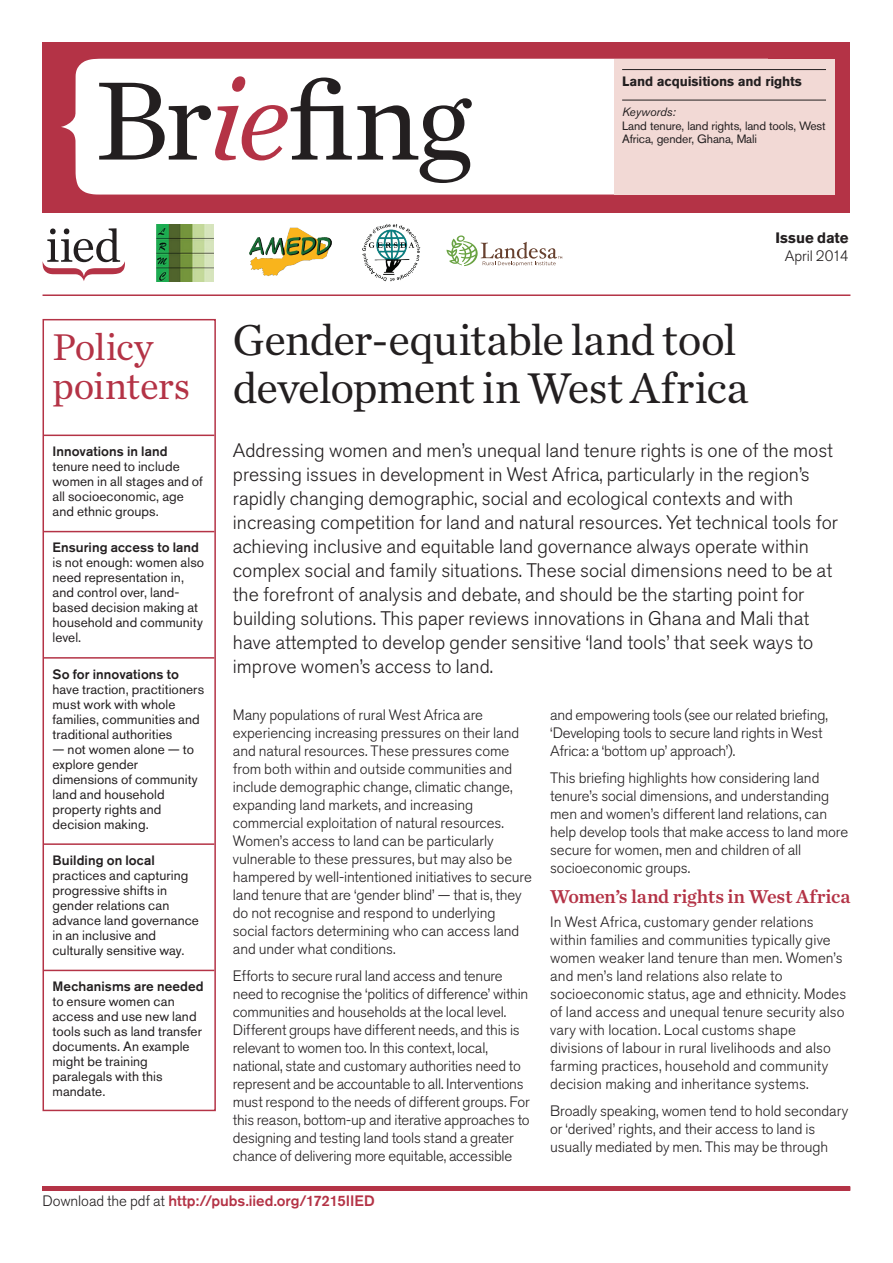
<style>
.page{position:relative;width:893px;height:1263px;background:#fff}
.page>*{position:absolute;margin:0;border:0;box-sizing:border-box;transform-origin:0 0}
.t1{font:116.7px "Chronicle Text G1";color:#231f20}
.t2{font:45px/48px "Chronicle Text G1";letter-spacing:-.025em;color:#231f20}
.t3{font:39px/39px "Chronicle Text G1";letter-spacing:-.015em;color:#b43346}
.t4{font:300 19.5px/24px "Akzidenz Grotesk BE";color:#231f20}
.t5{font:19.5px "Chronicle Text G1 Semi";letter-spacing:-.015em;color:#b43346}
.t6{font:300 15px/18px "Akzidenz Grotesk BE";letter-spacing:-.005em;color:#231f20}
.t7{font:500 15px "Akzidenz Grotesk BE";letter-spacing:-.005em;color:#b43346}
.t8{font:700 15px "Akzidenz Grotesk BE";letter-spacing:-.005em;color:#231f20}
.t9{font:13.5px/15px "Akzidenz Grotesk BE";letter-spacing:.005em;color:#231f20}
.t10{font:500 13.5px "Akzidenz Grotesk BE";letter-spacing:.005em;color:#231f20}
.t11{font:700 13.5px "Akzidenz Grotesk BE";letter-spacing:-.01em;color:#231f20}
.t12{font:12px "Akzidenz Grotesk BE";letter-spacing:-.01em;color:#231f20}
.t13{font:italic 12px "Akzidenz Grotesk BE";letter-spacing:-.01em;color:#231f20}
.s1{font-style:italic;color:#b43346}
.s2{font-weight:300;color:#231f20}
</style>
<div class="page">
<div style="left:43px;top:43px;width:807px;height:170px;background:#b43346"></div>
<div style="left:61px;top:59px;width:553px;height:136px;background:#fff"></div>
<svg style="left:42px;top:228px;width:83px;height:53px"></svg>
<div style="left:614px;top:59px;width:220px;height:136px;background:#f2d9d5"></div>
<hr style="left:622px;top:69px;width:204px;height:1px;background:#231f20">
<hr style="left:622px;top:100px;width:204px;height:1px;background:#231f20">
<div style="left:43px;top:1186px;width:807px;height:5px;background:#b43346"></div>
<hr style="left:44px;top:435px;width:170px;height:1px;background:#b43346">
<hr style="left:44px;top:531px;width:170px;height:1px;background:#b43346">
<hr style="left:44px;top:657px;width:170px;height:2px;background:#b43346">
<hr style="left:44px;top:843px;width:170px;height:2px;background:#b43346">
<hr style="left:44px;top:970px;width:170px;height:1px;background:#b43346">
<div style="left:43px;top:319px;width:173px;height:792px;border:2px solid #b43346"></div>
<hr style="left:43px;top:294px;width:807px;height:2px;background:#b43346">
<img style="left:156px;top:225px;width:57px;height:56px">
<img style="left:249px;top:227px;width:83px;height:49px">
<img style="left:362px;top:224px;width:59px;height:58px">
<svg style="left:446px;top:235px;width:116px;height:31px"></svg>
<h1 class="t1" style="left:94px;top:32px;width:379px">Br<span class="s1">ie</span>fing</h1>
<p class="t11" style="left:622px;top:73px;width:181px">Land acquisitions and rights</p>
<p class="t13" style="left:622px;top:105px;width:55px">Keywords:</p>
<p class="t12" style="left:622px;top:119px;width:205px">Land tenure, land rights, land tools, West</p>
<p class="t12" style="left:622px;top:132px;width:136px">Africa, gender, Ghana, Mali</p>
<p class="t8" style="left:775px;top:229px;width:75px">Issue date</p>
<p class="t6" style="left:785px;top:247px;width:65px">April 2014</p>
<h3 class="t3" style="left:53px;top:325px;width:139px">Policy pointers</h3>
<p class="t10" style="left:53px;top:443px;width:117px">Innovations in land</p>
<p class="t9" style="left:53px;top:459px;width:152px">tenure need to include women in all stages and of all socioeconomic, age and ethnic groups.</p>
<p class="t10" style="left:53px;top:539px;width:148px">Ensuring access to land</p>
<p class="t9" style="left:53px;top:555px;width:153px">is not enough: women also need representation in, and control over, land&shy;based decision making at household and community level.</p>
<p class="t10" style="left:53px;top:666px;width:128px">So for innovations to</p>
<p class="t9" style="left:53px;top:681px;width:153px">have traction, practitioners must work with whole families, communities and traditional authorities</p>
<p class="t9" style="left:53px;top:741px;width:147px">— not women alone — to explore gender dimensions of community land and household property rights and decision making.</p>
<p class="t10" style="left:53px;top:852px;width:104px">Building on local</p>
<p class="t9" style="left:53px;top:867px;width:148px">practices and capturing progressive shifts in gender relations can advance land governance in an inclusive and culturally sensitive way.</p>
<p class="t10" style="left:53px;top:978px;width:153px">Mechanisms are needed</p>
<p class="t9" style="left:53px;top:994px;width:151px">to ensure women can access and use new land tools such as land transfer documents. An example might be training paralegals with this mandate.</p>
<h2 class="t2" style="left:233px;top:313px;width:517px">Gender-equitable land tool development in West Africa</h2>
<p class="t4" style="left:233px;top:438px;width:607px">Addressing women and men’s unequal land tenure rights is one of the most pressing issues in development in West Africa, particularly in the region’s rapidly changing demographic, social and ecological contexts and with increasing competition for land and natural resources. Yet technical tools for achieving inclusive and equitable land governance always operate within complex social and family situations. These social dimensions need to be at the forefront of analysis and debate, and should be the starting point for building solutions. This paper reviews innovations in Ghana and Mali that have attempted to develop gender sensitive ‘land tools’ that seek ways to improve women’s access to land.</p>
<p class="t6" style="left:233px;top:706px;width:300px">Many populations of rural West Africa are experiencing increasing pressures on their land and natural resources. These pressures come from both within and outside communities and include demographic change, climatic change, expanding land markets, and increasing commercial exploitation of natural resources.<br>Women’s access to land can be particularly vulnerable to these pressures, but may also be hampered by well-intentioned initiatives to secure land tenure that are ‘gender blind’ — that is, they do not recognise and respond to underlying social factors determining who can access land and under what conditions.</p>
<p class="t6" style="left:233px;top:967px;width:298px">Efforts to secure rural land access and tenure need to recognise the ‘politics of difference’ within communities and households at the local level.<br>Different groups have different needs, and this is relevant to women too. In this context, local, national, state and customary authorities need to represent and be accountable to all. Interventions must respond to the needs of different groups. For this reason, bottom-up and iterative approaches to designing and testing land tools stand a greater chance of delivering more equitable, accessible</p>
<p class="t6" style="left:550px;top:706px;width:279px">and empowering tools (see our related briefing, ‘Developing tools to secure land rights in West<br>Africa: a ‘bottom up’ approach’).</p>
<p class="t6" style="left:550px;top:769px;width:299px">This briefing highlights how considering land tenure’s social dimensions, and understanding men and women’s different land relations, can help develop tools that make access to land more secure for women, men and children of all socioeconomic groups.</p>
<h3 class="t5" style="left:550px;top:881px;width:302px">Women’s land rights in West Africa</h3>
<p class="t6" style="left:550px;top:913px;width:298px">In West Africa, customary gender relations within families and communities typically give women weaker land tenure than men. Women’s and men’s land relations also relate to socioeconomic status, age and ethnicity. Modes of land access and unequal tenure security also vary with location. Local customs shape divisions of labour in rural livelihoods and also farming practices, household and community decision making and inheritance systems.</p>
<p class="t6" style="left:550px;top:1102px;width:300px">Broadly speaking, women tend to hold secondary or ‘derived’ rights, and their access to land is usually mediated by men. This may be through</p>
<p class="t7" style="left:43px;top:1192px;width:334px"><span class="s2">Download the pdf at</span> http://pubs.iied.org/17215IIED</p>
</div>
